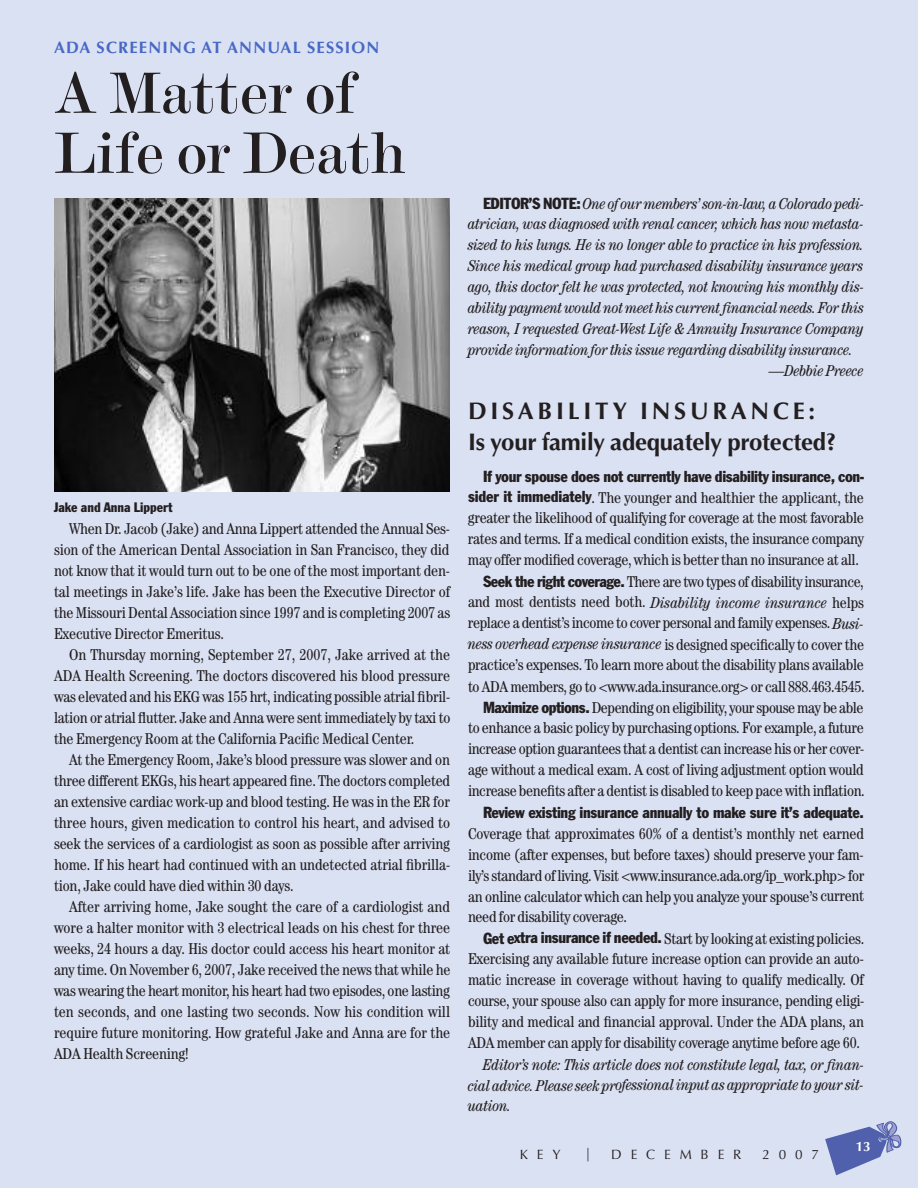
<style>
.page{position:relative;width:918px;height:1188px;background:#dae1f3}
.page>*{position:absolute;margin:0;border:0;box-sizing:border-box;transform-origin:0 0}
.t1{font:60px/60px "Modern 20 BT Roman B";letter-spacing:-.01em;color:#231f20}
.t2{font:700 24px/31.5px "Optima";letter-spacing:-.01em;color:#231f20}
.t3{font:700 16.5px "Optima";letter-spacing:.07em;color:#4768c5}
.t4{font:condensed 15.75px/21px "Century";letter-spacing:-.02em;color:#231f20;text-align:justify}
.t5{font:italic condensed 15.75px/21px "Century";letter-spacing:-.02em;color:#231f20;text-align:justify}
.t6{font:condensed 15.75px "Franklin Gothic BT";letter-spacing:-.02em;color:#231f20}
.t7{font:condensed 13.5px "Franklin Gothic BT";color:#231f20}
.t8{font:13.5px "Optima";letter-spacing:.655em;color:#231f20}
.t9{font:700 13.5px "Optima";color:#fff}
.s1{font-family:"Franklin Gothic BT";font-style:normal}
.s2{font-family:"Franklin Gothic BT"}
.s3{font-style:italic}
</style>
<div class="page">
<svg style="left:825px;top:1121px;width:77px;height:54px"></svg>
<img style="left:54px;top:198px;width:396px;height:294px">
<p class="t3" style="left:54px;top:41px;width:327px">ADA SCREENING AT ANNUAL SESSION</p>
<h1 class="t1" style="left:54px;top:69px;width:354px">A Matter of<br>Life or Death</h1>
<p class="t7" style="left:54px;top:502px;width:120px">Jake and Anna Lippert</p>
<p class="t4" style="left:54px;top:520px;width:398px;text-indent:15px">When Dr. Jacob (Jake) and Anna Lippert attended the Annual Ses&shy;sion of the American Dental Association in San Francisco, they did not know that it would turn out to be one of the most important den&shy;tal meetings in Jake’s life. Jake has been the Executive Director of the Missouri Dental Association since 1997 and is completing 2007 as Executive Director Emeritus.</p>
<p class="t4" style="left:54px;top:646px;width:398px;text-indent:15px">On Thursday morning, September 27, 2007, Jake arrived at the ADA Health Screening. The doctors discovered his blood pressure was elevated and his EKG was 155 hrt, indicating possible atrial fibril&shy;lation or atrial flutter. Jake and Anna were sent immediately by taxi to the Emergency Room at the California Pacific Medical Center.</p>
<p class="t4" style="left:54px;top:751px;width:398px;text-indent:15px">At the Emergency Room, Jake’s blood pressure was slower and on three different EKGs, his heart appeared fine. The doctors completed an extensive cardiac work-up and blood testing. He was in the ER for three hours, given medication to control his heart, and advised to seek the services of a cardiologist as soon as possible after arriving home. If his heart had continued with an undetected atrial fibrilla&shy;tion, Jake could have died within 30 days.</p>
<p class="t4" style="left:54px;top:898px;width:398px;text-indent:15px">After arriving home, Jake sought the care of a cardiologist and wore a halter monitor with 3 electrical leads on his chest for three weeks, 24 hours a day. His doctor could access his heart monitor at any time. On November 6, 2007, Jake received the news that while he was wearing the heart monitor, his heart had two episodes, one lasting ten seconds, and one lasting two seconds. Now his condition will require future monitoring. How grateful Jake and Anna are for the ADA Health Screening!</p>
<p class="t5" style="left:483px;top:194px;width:383px"><span class="s1">EDITOR’S NOTE:</span> One of our members’ son-in-law, a Colorado pedi-</p>
<p class="t5" style="left:468px;top:215px;width:398px">atrician, was diagnosed with renal cancer, which has now metasta-</p>
<p class="t5" style="left:468px;top:236px;width:398px">sized to his lungs. He is no longer able to practice in his profession.</p>
<p class="t5" style="left:468px;top:257px;width:397px">Since his medical group had purchased disability insurance years</p>
<p class="t5" style="left:468px;top:278px;width:398px">ago, this doctor felt he was protected, not knowing his monthly dis-</p>
<p class="t5" style="left:468px;top:299px;width:398px">ability payment would not meet his current financial needs. For this</p>
<p class="t5" style="left:468px;top:320px;width:398px">reason, I requested Great-West Life &amp; Annuity Insurance Company</p>
<p class="t5" style="left:468px;top:341px;width:386px">provide information for this issue regarding disability insurance.</p>
<p class="t5" style="left:769px;top:362px;width:96px">—Debbie Preece</p>
<h2 class="t2" style="left:468px;top:397px;width:370px">DISABILITY INSURANCE:<br>Is your family adequately protected?</h2>
<p class="t6" style="left:483px;top:470px;width:383px">If your spouse does not currently have disability insurance, con-</p>
<p class="t4" style="left:468px;top:488px;width:397px"><span class="s2">sider it immediately</span>. The younger and healthier the applicant, the</p>
<p class="t4" style="left:468px;top:509px;width:397px">greater the likelihood of qualifying for coverage at the most favorable</p>
<p class="t4" style="left:468px;top:530px;width:397px">rates and terms. If a medical condition exists, the insurance company</p>
<p class="t4" style="left:468px;top:551px;width:392px">may offer modified coverage, which is better than no insurance at all.</p>
<p class="t4" style="left:483px;top:572px;width:382px"><span class="s2">Seek the right coverage.</span> There are two types of disability insurance,</p>
<p class="t4" style="left:468px;top:593px;width:398px">and most dentists need both. <span class="s3">Disability income insurance</span> helps</p>
<p class="t4" style="left:468px;top:614px;width:398px">replace a dentist’s income to cover personal and family expenses. <span class="s3">Busi-</span></p>
<p class="t4" style="left:468px;top:635px;width:398px"><span class="s3">ness overhead expense insurance</span> is designed specifically to cover the</p>
<p class="t4" style="left:468px;top:656px;width:397px">practice’s expenses. To learn more about the disability plans available</p>
<p class="t4" style="left:468px;top:677px;width:398px">to ADA members, go to &lt;www.ada.insurance.org&gt; or call 888.463.4545.</p>
<p class="t4" style="left:483px;top:698px;width:382px"><span class="s2">Maximize options.</span>Depending on eligibility, your spouse may be able</p>
<p class="t4" style="left:468px;top:719px;width:397px">to enhance a basic policy by purchasing options. For example, a future</p>
<p class="t4" style="left:468px;top:740px;width:398px">increase option guarantees that a dentist can increase his or her cover-</p>
<p class="t4" style="left:468px;top:761px;width:397px">age without a medical exam. A cost of living adjustment option would</p>
<p class="t4" style="left:468px;top:782px;width:398px">increase benefits after a dentist is disabled to keep pace with inflation.</p>
<p class="t6" style="left:483px;top:806px;width:382px">Review existing insurance annually to make sure it’s adequate.</p>
<p class="t4" style="left:468px;top:824px;width:398px">Coverage that approximates 60% of a dentist’s monthly net earned income (after expenses, but before taxes) should preserve your fam&shy;ily’s standard of living. Visit &lt;www.insurance.ada.org/ip_work.php&gt; for an online calculator which can help you analyze your spouse’s current need for disability coverage.</p>
<p class="t4" style="left:468px;top:929px;width:398px;text-indent:15px"><span class="s2">Get extra insurance if needed.</span> Start by looking at existing policies.<br>Exercising any available future increase option can provide an auto&shy;matic increase in coverage without having to qualify medically. Of course, your spouse also can apply for more insurance, pending eligi&shy;bility and medical and financial approval. Under the ADA plans, an ADA member can apply for disability coverage anytime before age 60.</p>
<p class="t5" style="left:468px;top:1055px;width:398px;text-indent:15px">Editor’s note: This article does not constitute legal, tax, or finan&shy;cial advice. Please seek professional input as appropriate to your sit&shy;uation.</p>
<p class="t8" style="left:520px;top:1149px;width:42px">KEY</p>
<p class="t8" style="left:586px;top:1148px;width:6px">|</p>
<p class="t8" style="left:611px;top:1149px;width:132px">DECEMBER</p>
<p class="t8" style="left:762px;top:1149px;width:58px">2007</p>
<p class="t9" style="left:856px;top:1141px;width:16px">13</p>
</div>
